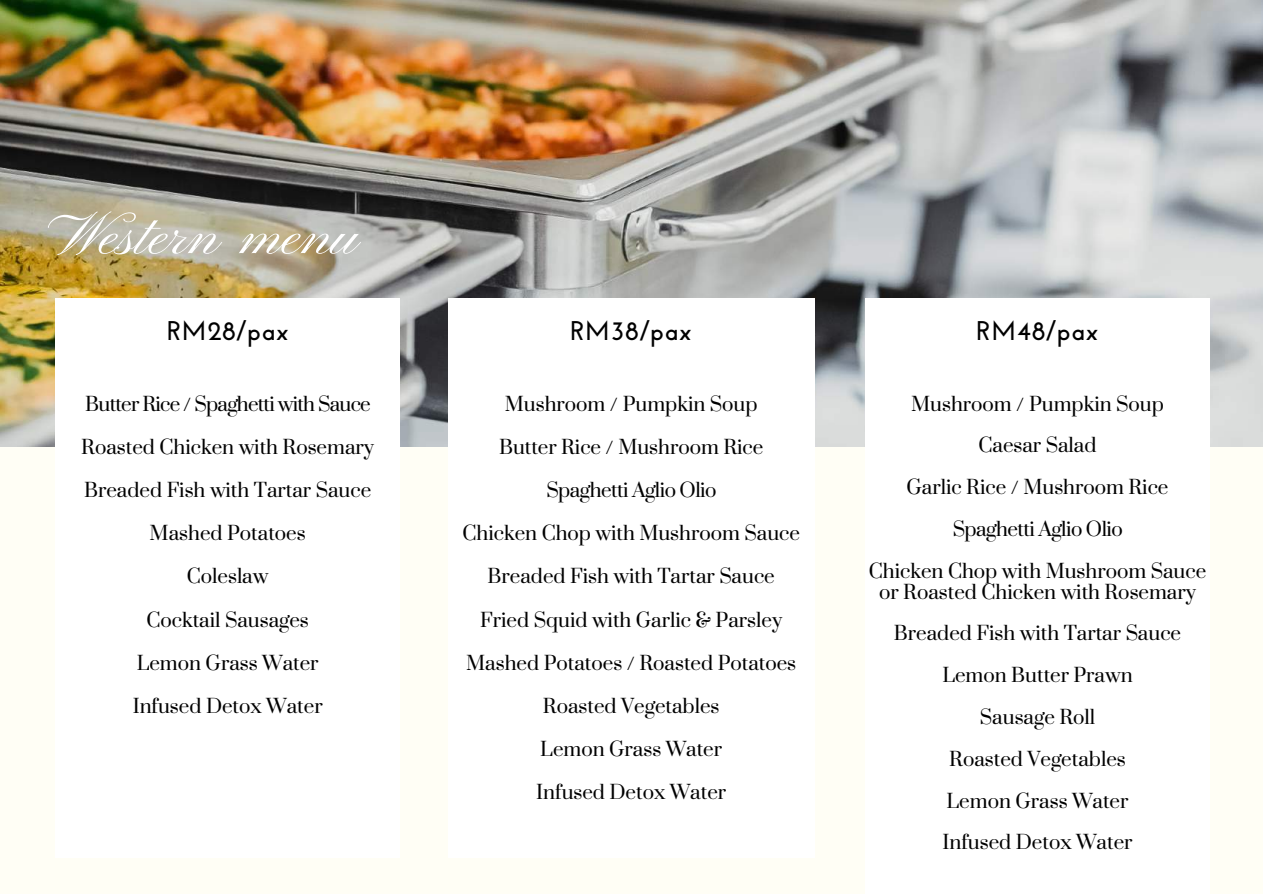
<style>
.page{position:relative;width:1263px;height:894px;background:#fff}
.page>*{position:absolute;margin:0;border:0;box-sizing:border-box;transform-origin:0 0}
.t1{font:60px "Pinyon Script";color:#fff}
.t2{font:700 27px "Josefin Sans";letter-spacing:.02em;color:#000}
.t3{font:24px/43.2px "Suranna";color:#000;text-align:center}
</style>
<div class="page">
<div style="left:0;top:0;width:1263px;height:893px;background:#fffef5"></div>
<img style="left:0;top:0;width:1263px;height:446px">
<div style="left:56px;top:298px;width:344px;height:559px;background:#fff"></div>
<div style="left:449px;top:298px;width:366px;height:559px;background:#fff"></div>
<div style="left:865px;top:298px;width:345px;height:595px;background:#fff"></div>
<h1 class="t1" style="left:65px;top:202px;width:297px">Western menu</h1>
<p class="t2" style="left:167px;top:319px;width:123px">RM28/pax</p>
<p class="t2" style="left:570px;top:319px;width:123px">RM38/pax</p>
<p class="t2" style="left:976px;top:319px;width:124px">RM48/pax</p>
<p class="t3" style="left:81px;top:380px;width:294px">Butter Rice / Spaghetti with Sauce<br>Roasted Chicken with Rosemary<br>Breaded Fish with Tartar Sauce<br>Mashed Potatoes<br>Coleslaw<br>Cocktail Sausages<br>Lemon Grass Water<br>Infused Detox Water</p>
<p class="t3" style="left:462px;top:380px;width:339px">Mushroom / Pumpkin Soup<br>Butter Rice / Mushroom Rice<br>Spaghetti Aglio Olio<br>Chicken Chop with Mushroom Sauce<br>Breaded Fish with Tartar Sauce<br>Fried Squid with Garlic &amp; Parsley<br>Mashed Potatoes / Roasted Potatoes<br>Roasted Vegetables<br>Lemon Grass Water<br>Infused Detox Water</p>
<p class="t3" style="left:869px;top:381px;width:339px;line-height:41.7px">Mushroom / Pumpkin Soup<br>Caesar Salad<br>Garlic Rice / Mushroom Rice<br>Spaghetti Aglio Olio<br>Chicken Chop with Mushroom Sauce</p>
<p class="t3" style="left:879px;top:569px;width:318px;line-height:41.7px">or Roasted Chicken with Rosemary<br>Breaded Fish with Tartar Sauce<br>Lemon Butter Prawn<br>Sausage Roll<br>Roasted Vegetables<br>Lemon Grass Water<br>Infused Detox Water</p>
</div>
